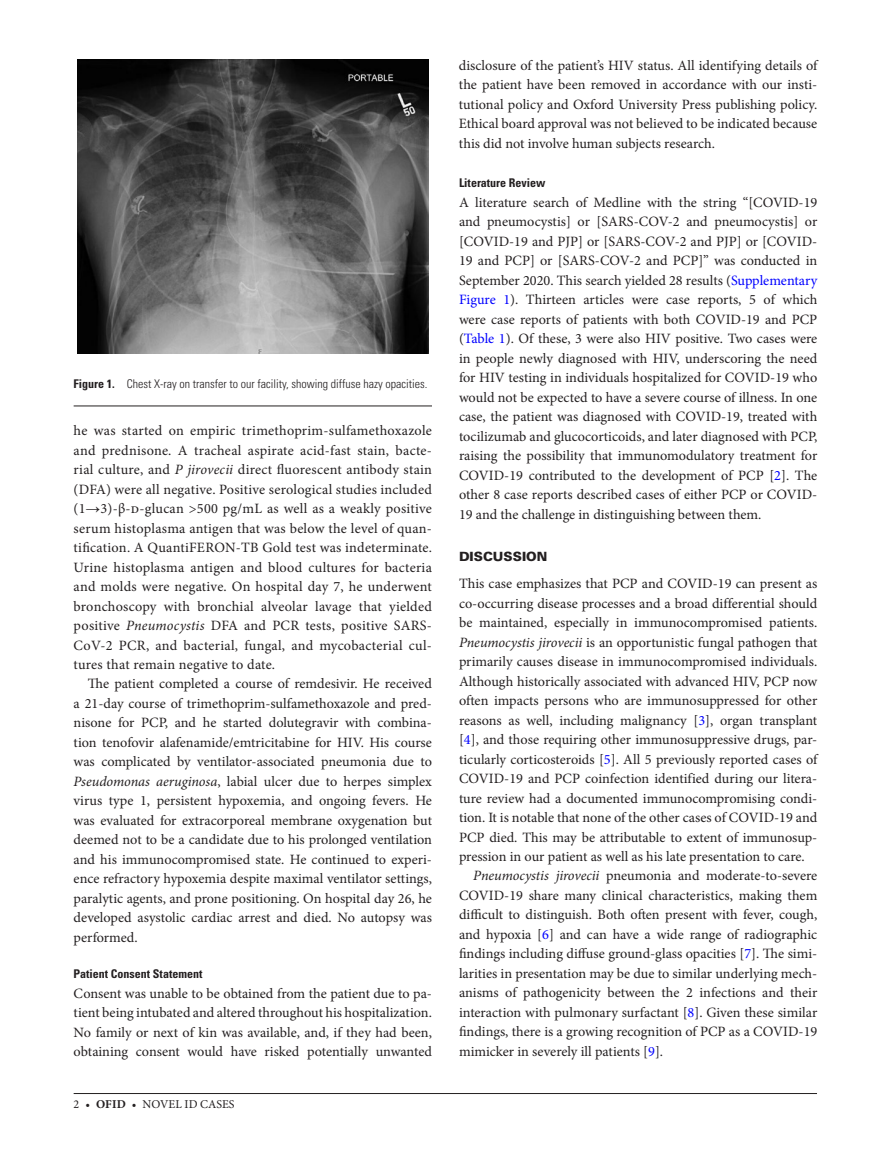
<style>
.page{position:relative;width:891px;height:1174px;background:#fff}
.page>*{position:absolute;margin:0;border:0;box-sizing:border-box;transform-origin:0 0}
.t1{font:14.25px/19.5px "Minion Pro";color:#231f20;text-align:justify}
.t2{font:900 12.75px "Univers LT Std";color:#231f20}
.t3{font:300 condensed 12px "Univers LT Std";color:#231f20}
.t4{font:700 condensed 12px "Univers LT Std";color:#231f20}
.t5{font:12px "Minion Pro";color:#231f20}
.s1{font-weight:700}
.s2{font-style:italic}
.s3{font-family:"Gandhari Unicode"}
.s4{color:#00f}
</style>
<div class="page">
<hr style="left:74px;top:1093px;width:743px;height:1px;background:#231f20">
<hr style="left:74px;top:406px;width:358px;height:1px;background:#231f20">
<img style="left:77px;top:59px;width:351px;height:295px">
<p class="t3" style="left:74px;top:376px;width:355px"><span class="s1">Figure 1.</span> Chest X-ray on transfer to our facility, showing diffuse hazy opacities.</p>
<p class="t1" style="left:74px;top:421px;width:360px">he was started on empiric trimethoprim-sulfamethoxazole and prednisone. A tracheal aspirate acid-fast stain, bacte&shy;rial culture, and <span class="s2">P jirovecii</span> direct fluorescent antibody stain (DFA) were all negative. Positive serological studies included (1<span class="s3">→</span>3)-β-d-glucan &gt;500 pg/mL as well as a weakly positive serum histoplasma antigen that was below the level of quan&shy;tification. A QuantiFERON-TB Gold test was indeterminate.<br>Urine histoplasma antigen and blood cultures for bacteria and molds were negative. On hospital day 7, he underwent bronchoscopy with bronchial alveolar lavage that yielded positive <span class="s2">Pneumocystis</span> DFA and PCR tests, positive SARS-CoV-2 PCR, and bacterial, fungal, and mycobacterial cul&shy;tures that remain negative to date.</p>
<p class="t1" style="left:74px;top:674px;width:360px;text-indent:14px">The patient completed a course of remdesivir. He received a 21-day course of trimethoprim-sulfamethoxazole and pred&shy;nisone for PCP, and he started dolutegravir with combina&shy;tion tenofovir alafenamide/emtricitabine for HIV. His course was complicated by ventilator-associated pneumonia due to <span class="s2">Pseudomonas aeruginosa</span>, labial ulcer due to herpes simplex virus type 1, persistent hypoxemia, and ongoing fevers. He was evaluated for extracorporeal membrane oxygenation but deemed not to be a candidate due to his prolonged ventilation and his immunocompromised state. He continued to experi&shy;ence refractory hypoxemia despite maximal ventilator settings, paralytic agents, and prone positioning. On hospital day 26, he developed asystolic cardiac arrest and died. No autopsy was performed.</p>
<p class="t4" style="left:74px;top:966px;width:130px">Patient Consent Statement</p>
<p class="t1" style="left:74px;top:983px;width:360px">Consent was unable to be obtained from the patient due to pa&shy;tient being intubated and altered throughout his hospitalization.<br>No family or next of kin was available, and, if they had been, obtaining consent would have risked potentially unwanted</p>
<p class="t5" style="left:74px;top:1096px;width:162px">2 • <span class="s1">ofid</span> • NOVEL ID CASES</p>
<p class="t1" style="left:459px;top:55px;width:360px">disclosure of the patient’s HIV status. All identifying details of the patient have been removed in accordance with our insti&shy;tutional policy and Oxford University Press publishing policy.<br>Ethical board approval was not believed to be indicated because this did not involve human subjects research.</p>
<p class="t4" style="left:459px;top:175px;width:88px">Literature Review</p>
<p class="t1" style="left:459px;top:192px;width:360px">A literature search of Medline with the string “[COVID-19 and pneumocystis] or [SARS-COV-2 and pneumocystis] or [COVID-19 and PJP] or [SARS-COV-2 and PJP] or [COVID-19 and PCP] or [SARS-COV-2 and PCP]” was conducted in September 2020. This search yielded 28 results (<span class="s4">Supplementary Figure 1</span>). Thirteen articles were case reports, 5 of which were case reports of patients with both COVID-19 and PCP (<span class="s4">Table 1</span>). Of these, 3 were also HIV positive. Two cases were in people newly diagnosed with HIV, underscoring the need for HIV testing in individuals hospitalized for COVID-19 who would not be expected to have a severe course of illness. In one case, the patient was diagnosed with COVID-19, treated with tocilizumab and glucocorticoids, and later diagnosed with PCP, raising the possibility that immunomodulatory treatment for COVID-19 contributed to the development of PCP [<span class="s4">2</span>]. The other 8 case reports described cases of either PCP or COVID-19 and the challenge in distinguishing between them.</p>
<p class="t2" style="left:459px;top:548px;width:90px">DISCUSSION</p>
<p class="t1" style="left:459px;top:574px;width:360px">This case emphasizes that PCP and COVID-19 can present as</p>
<p class="t1" style="left:459px;top:593px;width:360px">co-occurring disease processes and a broad differential should</p>
<p class="t1" style="left:459px;top:613px;width:360px">be maintained, especially in immunocompromised patients.</p>
<p class="t1" style="left:459px;top:632px;width:360px"><span class="s2">Pneumocystis jirovecii</span> is an opportunistic fungal pathogen that</p>
<p class="t1" style="left:459px;top:652px;width:360px">primarily causes disease in immunocompromised individuals.</p>
<p class="t1" style="left:459px;top:671px;width:360px">Although historically associated with advanced HIV, PCP now</p>
<p class="t1" style="left:459px;top:691px;width:360px">often impacts persons who are immunosuppressed for other</p>
<p class="t1" style="left:459px;top:710px;width:360px">reasons as well, including malignancy [<span class="s4">3</span>], organ transplant</p>
<p class="t1" style="left:459px;top:730px;width:360px">[<span class="s4">4</span>], and those requiring other immunosuppressive drugs, par-</p>
<p class="t1" style="left:459px;top:749px;width:360px">ticularly corticosteroids [<span class="s4">5</span>]. All 5 previously reported cases of</p>
<p class="t1" style="left:459px;top:769px;width:360px">COVID-19 and PCP coinfection identified during our litera-</p>
<p class="t1" style="left:459px;top:788px;width:360px">ture review had a documented immunocompromising condi-</p>
<p class="t1" style="left:459px;top:808px;width:360px">tion. It is notable that none of the other cases of COVID-19 and</p>
<p class="t1" style="left:459px;top:827px;width:360px">PCP died. This may be attributable to extent of immunosup-</p>
<p class="t1" style="left:459px;top:847px;width:347px">pression in our patient as well as his late presentation to care.</p>
<p class="t1" style="left:473px;top:866px;width:346px"><span class="s2">Pneumocystis jirovecii</span> pneumonia and moderate-to-severe</p>
<p class="t1" style="left:459px;top:886px;width:360px">COVID-19 share many clinical characteristics, making them</p>
<p class="t1" style="left:459px;top:905px;width:360px">difficult to distinguish. Both often present with fever, cough,</p>
<p class="t1" style="left:459px;top:925px;width:360px">and hypoxia [<span class="s4">6</span>] and can have a wide range of radiographic</p>
<p class="t1" style="left:459px;top:944px;width:360px">findings including diffuse ground-glass opacities [<span class="s4">7</span>]. The simi-</p>
<p class="t1" style="left:459px;top:964px;width:360px">larities in presentation may be due to similar underlying mech-</p>
<p class="t1" style="left:459px;top:983px;width:360px">anisms of pathogenicity between the 2 infections and their</p>
<p class="t1" style="left:459px;top:1003px;width:360px">interaction with pulmonary surfactant [<span class="s4">8</span>]. Given these similar</p>
<p class="t1" style="left:459px;top:1022px;width:360px">findings, there is a growing recognition of PCP as a COVID-19</p>
<p class="t1" style="left:459px;top:1042px;width:206px">mimicker in severely ill patients [<span class="s4">9</span>].</p>
</div>
